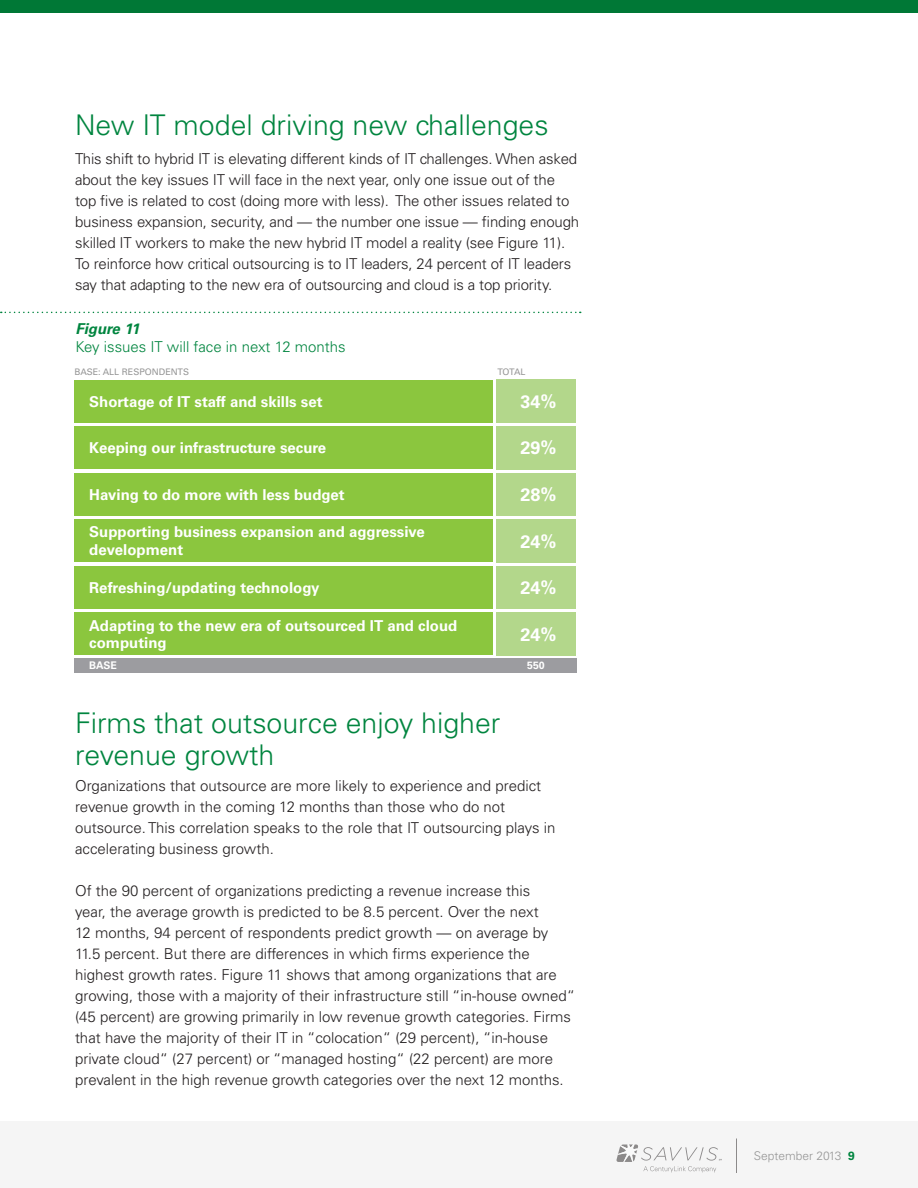
<style>
.page{position:relative;width:918px;height:1188px;background:#fff}
.page>*{position:absolute;margin:0;border:0;box-sizing:border-box;transform-origin:0 0}
.t1{font:300 28.5px/31.5px "Univers LT";color:#00853f}
.t2{font:700 18px "Univers LT";color:#fff}
.t3{font:300 15px/21px "Univers LT";color:#231f20}
.t4{font:700 15px/18px "Univers LT";color:#fff}
.t5{font:300 15px "Univers LT";color:#00853f}
.t6{font:italic 700 15px "Univers LT";color:#00853f}
.t7{font:300 12px "Univers LT";color:#969696}
.t8{font:700 10.5px "Univers LT";color:#fff}
.t9{font:9px "Univers LT";color:#969696}
.s1{font-weight:700;color:#00853f}
</style>
<div class="page">
<div style="left:0;top:1121px;width:918px;height:67px;background:#f5f5f5"></div>
<svg style="left:616px;top:1144px;width:106px;height:28px"></svg>
<hr style="left:736px;top:1138px;width:1px;height:35px;background:#231f20">
<div style="left:0;top:0;width:918px;height:14px;background:#007836"></div>
<svg style="left:1px;top:312px;width:580px;height:1px"></svg>
<div style="left:496px;top:379px;width:80px;height:44px;background:#b3d78b"></div>
<div style="left:75px;top:380px;width:418px;height:43px;background:#8bc63e"></div>
<div style="left:496px;top:473px;width:80px;height:42px;background:#b3d78b"></div>
<div style="left:75px;top:473px;width:418px;height:43px;background:#8bc63e"></div>
<div style="left:496px;top:566px;width:80px;height:42px;background:#b3d78b"></div>
<div style="left:75px;top:566px;width:418px;height:43px;background:#8bc63e"></div>
<div style="left:496px;top:426px;width:80px;height:43px;background:#b3d78b"></div>
<div style="left:75px;top:426px;width:418px;height:43px;background:#8bc63e"></div>
<div style="left:496px;top:519px;width:80px;height:44px;background:#b3d78b"></div>
<div style="left:75px;top:519px;width:418px;height:43px;background:#8bc63e"></div>
<div style="left:496px;top:612px;width:80px;height:44px;background:#b3d78b"></div>
<div style="left:75px;top:613px;width:418px;height:42px;background:#8bc63e"></div>
<div style="left:74px;top:659px;width:503px;height:14px;background:#9c9ca0"></div>
<p class="t1" style="left:75px;top:109px;width:475px">New IT model driving new challenges</p>
<p class="t3" style="left:75px;top:148px;width:506px">This shift to hybrid IT is elevating different kinds of IT challenges. When asked about the key issues IT will face in the next year, only one issue out of the top five is related to cost (doing more with less). The other issues related to business expansion, security, and — the number one issue — finding enough skilled IT workers to make the new hybrid IT model a reality (see Figure 11).<br>To reinforce how critical outsourcing is to IT leaders, 24 percent of IT leaders say that adapting to the new era of outsourcing and cloud is a top priority.</p>
<p class="t6" style="left:75px;top:320px;width:65px">Figure 11</p>
<p class="t5" style="left:75px;top:338px;width:272px">Key issues IT will face in next 12 months</p>
<p class="t9" style="left:74px;top:367px;width:116px">BASE: ALL RESPONDENTS</p>
<p class="t9" style="left:497px;top:367px;width:30px">TOTAL</p>
<p class="t4" style="left:89px;top:393px;width:235px">Shortage of IT staff and skills set</p>
<p class="t2" style="left:521px;top:391px;width:38px">34%</p>
<p class="t4" style="left:89px;top:439px;width:238px">Keeping our infrastructure secure</p>
<p class="t2" style="left:521px;top:438px;width:38px">29%</p>
<p class="t4" style="left:89px;top:486px;width:257px">Having to do more with less budget</p>
<p class="t2" style="left:521px;top:484px;width:38px">28%</p>
<p class="t4" style="left:89px;top:523px;width:337px">Supporting business expansion and aggressive development</p>
<p class="t2" style="left:521px;top:531px;width:38px">24%</p>
<p class="t4" style="left:89px;top:579px;width:232px">Refreshing/updating technology</p>
<p class="t2" style="left:521px;top:577px;width:38px">24%</p>
<p class="t4" style="left:89px;top:618px;width:370px;line-height:16.5px">Adapting to the new era of outsourced IT and cloud computing</p>
<p class="t2" style="left:521px;top:624px;width:38px">24%</p>
<p class="t8" style="left:89px;top:659px;width:29px">BASE</p>
<p class="t8" style="left:527px;top:659px;width:19px">550</p>
<p class="t1" style="left:75px;top:707px;width:427px">Firms that outsource enjoy higher revenue growth</p>
<p class="t3" style="left:75px;top:775px;width:482px">Organizations that outsource are more likely to experience and predict revenue growth in the coming 12 months than those who do not outsource. This correlation speaks to the role that IT outsourcing plays in accelerating business growth.</p>
<p class="t3" style="left:75px;top:880px;width:457px">Of the 90 percent of organizations predicting a revenue increase this</p>
<p class="t3" style="left:75px;top:901px;width:465px">year, the average growth is predicted to be 8.5 percent. Over the next</p>
<p class="t3" style="left:75px;top:922px;width:475px">12 months, 94 percent of respondents predict growth — on average by</p>
<p class="t3" style="left:75px;top:943px;width:502px">11.5 percent. But there are differences in which firms experience the highest growth rates. Figure 11 shows that among organizations that are growing, those with a majority of their infrastructure still “in-house owned“ (45 percent) are growing primarily in low revenue growth categories. Firms that have the majority of their IT in “colocation“ (29 percent), “in-house private cloud“ (27 percent) or “managed hosting“ (22 percent) are more prevalent in the high revenue growth categories over the next 12 months.</p>
<p class="t7" style="left:754px;top:1149px;width:103px">September 2013 <span class="s1">9</span></p>
</div>
